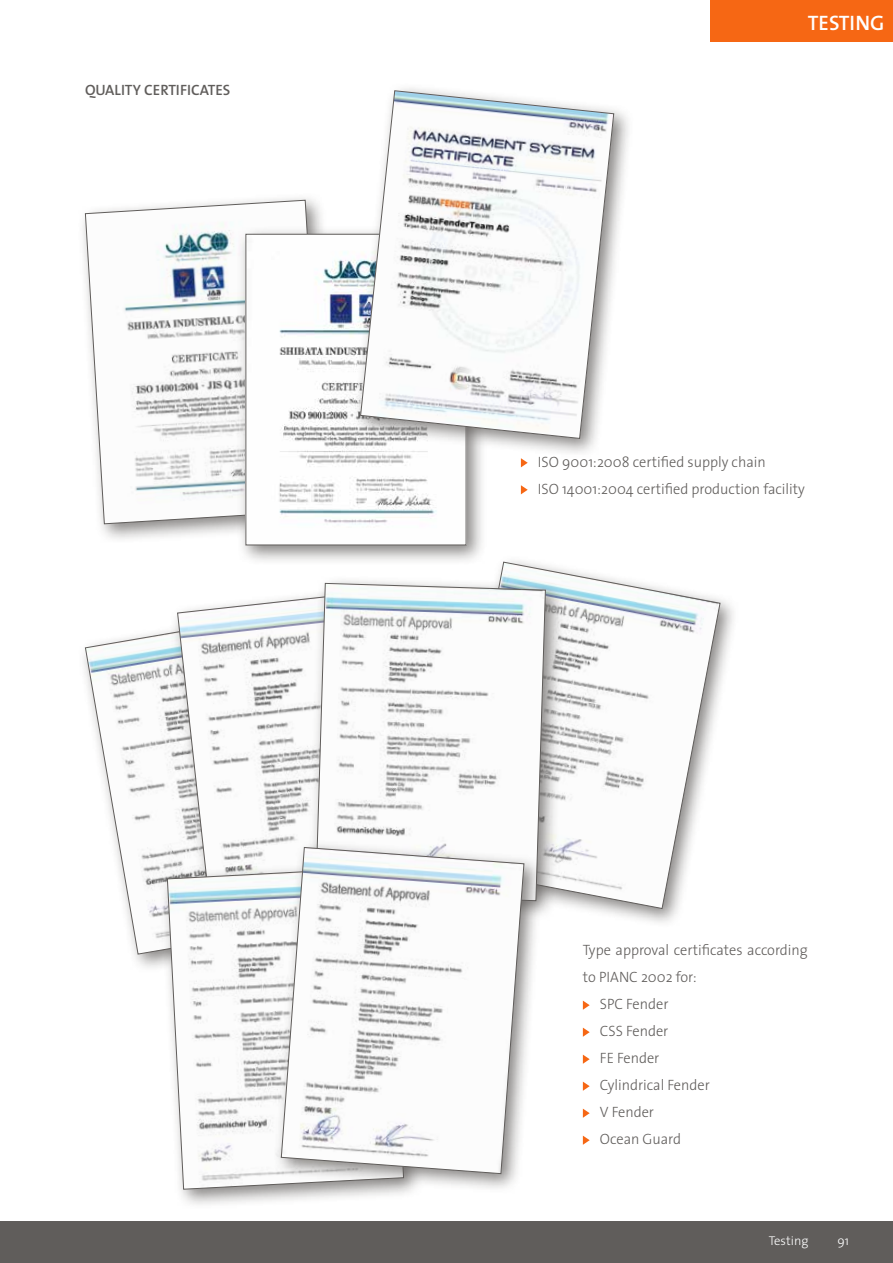
<style>
.page{position:relative;width:893px;height:1263px;background:#fff}
.page>*{position:absolute;margin:0;border:0;box-sizing:border-box;transform-origin:0 0}
.t1{font:21px "The Sans Semi Bold Caps";color:#fff}
.t2{font:300 15px/27px "The Sans";color:#605d5b;scale:.96 1}
.t3{font:600 15px "The Sans";letter-spacing:.055em;color:#605d5b}
.t4{font:300 12.75px "The Sans";color:#fff}
</style>
<div class="page">
<div style="left:710px;top:0;width:183px;height:41px;background:#f66714"></div>
<div style="left:0;top:1221px;width:893px;height:42px;background:#605d5b"></div>
<svg style="left:521px;top:458px;width:7px;height:9px"></svg>
<svg style="left:521px;top:485px;width:7px;height:9px"></svg>
<svg style="left:583px;top:1000px;width:7px;height:10px"></svg>
<svg style="left:583px;top:1027px;width:7px;height:10px"></svg>
<svg style="left:583px;top:1054px;width:7px;height:10px"></svg>
<svg style="left:583px;top:1081px;width:7px;height:10px"></svg>
<svg style="left:583px;top:1108px;width:7px;height:10px"></svg>
<svg style="left:583px;top:1135px;width:7px;height:10px"></svg>
<div style="left:78px;top:603px;width:297px;height:370px;background:#605d5b;opacity:.75"></div>
<svg style="left:85px;top:610px;width:85px;height:345px"></svg>
<div style="left:77px;top:192px;width:267px;height:352px;background:#605d5b;opacity:.75"></div>
<svg style="left:85px;top:199px;width:240px;height:325px"></svg>
<div style="left:237px;top:226px;width:250px;height:339px;background:#605d5b;opacity:.75"></div>
<img style="left:248px;top:236px;width:216px;height:307px">
<div style="left:353px;top:83px;width:280px;height:375px;background:#605d5b;opacity:.75"></div>
<svg style="left:360px;top:90px;width:254px;height:349px"></svg>
<div style="left:170px;top:581px;width:280px;height:361px;background:#605d5b;opacity:.75"></div>
<svg style="left:177px;top:588px;width:131px;height:271px"></svg>
<div style="left:438px;top:554px;width:301px;height:374px;background:#605d5b;opacity:.75"></div>
<svg style="left:445px;top:561px;width:276px;height:348px"></svg>
<div style="left:308px;top:575px;width:258px;height:346px;background:#605d5b;opacity:.75"></div>
<svg style="left:315px;top:583px;width:231px;height:318px"></svg>
<div style="left:159px;top:859px;width:265px;height:350px;background:#605d5b;opacity:.75"></div>
<svg style="left:167px;top:867px;width:106px;height:323px"></svg>
<div style="left:273px;top:839px;width:271px;height:354px;background:#605d5b;opacity:.75"></div>
<svg style="left:281px;top:847px;width:244px;height:327px"></svg>
<p class="t3" style="left:85px;top:77px;width:92px">QUALITY CERTIFICATES</p>
<h1 class="t1" style="left:808px;top:5px;width:78px">TESting</h1>
<p class="t2" style="left:538px;top:448px;width:280px">ISO 9001:2008 certified supply chain<br>ISO 14001:2004 certified production facility</p>
<p class="t2" style="left:583px;top:936px;width:236px">Type approval certificates according</p>
<p class="t2" style="left:583px;top:963px;width:120px">to PIANC 2002 for:</p>
<p class="t2" style="left:600px;top:990px;width:73px">SPC Fender</p>
<p class="t2" style="left:600px;top:1017px;width:7px">CSS</p>
<p class="t2" style="left:600px;top:1017px;width:116px;text-indent:26px">Fender<br>FE Fender<br>Cylindrical Fender<br>V Fender<br>Ocean Guard</p>
<p class="t4" style="left:769px;top:1230px;width:41px">Testing</p>
<p class="t4" style="left:837px;top:1230px;width:13px">91</p>
</div>
